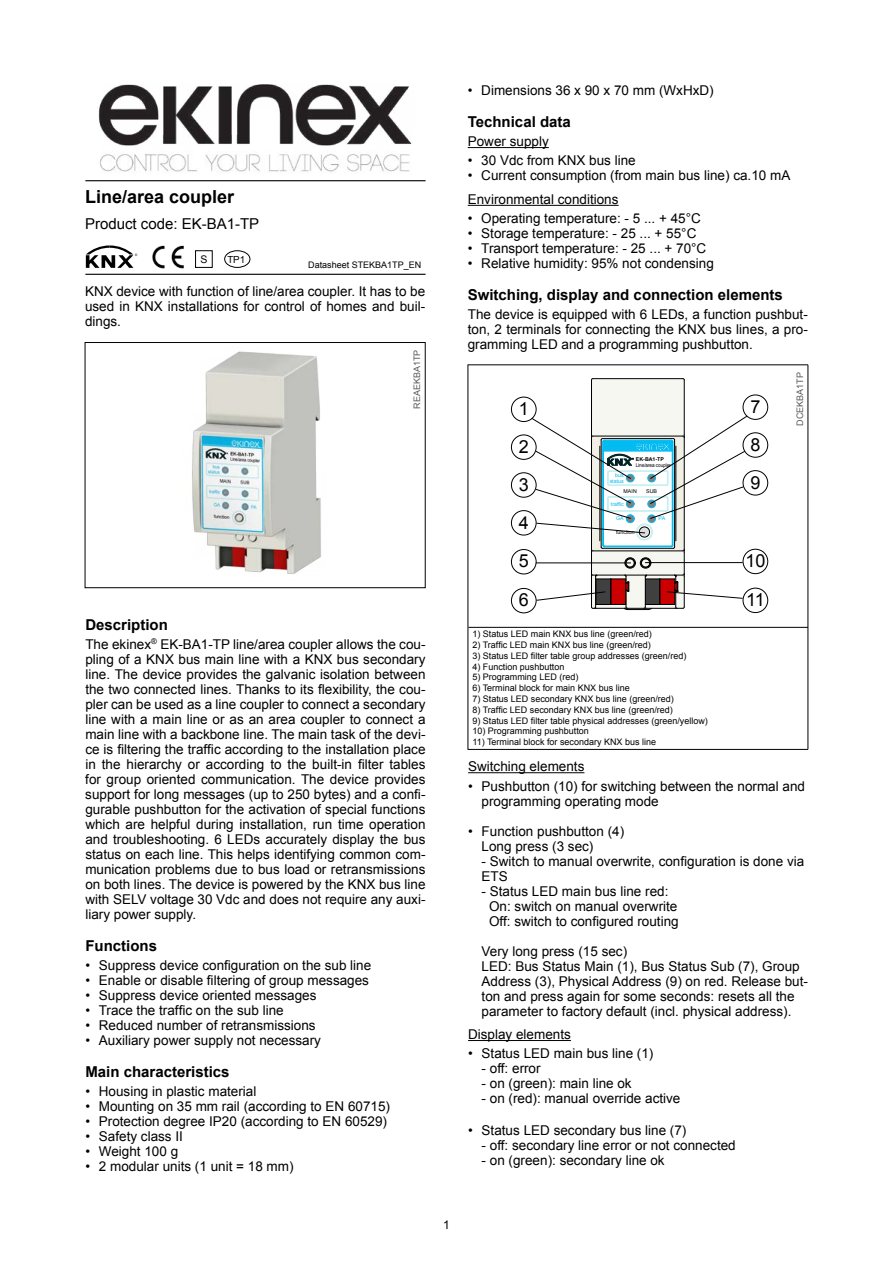
<style>
.page{position:relative;width:893px;height:1263px;background:#fff}
.page>*{position:absolute;margin:0;border:0;box-sizing:border-box;transform-origin:0 0}
.t1{font:700 18px "Arial";color:#000}
.t2{font:18px/38.4px "Arial";color:#000;text-align:justify}
.t3{font:700 15px "Arial";color:#000}
.t4{font:15px "Arial";color:#000}
.t5{font:13.5px/15px "Arial";color:#000}
.t6{font:12px "Arial";color:#000}
.t7{font:10.5px "Arial";color:#000}
.t8{font:9.75px "Arial";color:#000}
.t9{font:9px "Arial";color:#000}
.t10{font:9px "Arial";color:#58595b}
.t11{font:5.25px/6px "Arial";color:#02bbf1;text-align:right}
.t12{font:5.25px "Arial";letter-spacing:-.01em;color:#000;scale:.9 1}
.t13{font:5.25px "Arial";letter-spacing:-.01em;color:#000}
.t14{font:700 5.25px "Arial";letter-spacing:-.005em;color:#000}
</style>
<div class="page">
<hr style="left:468px;top:147px;width:81px;height:1px;background:#000">
<hr style="left:468px;top:205px;width:151px;height:1px;background:#000">
<img style="left:85px;top:84px;width:338px;height:98px">
<img style="left:192px;top:351px;width:129px;height:223px">
<div style="left:85px;top:342px;width:340px;height:246px;border:1px solid #000"></div>
<hr style="left:468px;top:772px;width:116px;height:1px;background:#000">
<hr style="left:468px;top:1040px;width:103px;height:1px;background:#000">
<hr style="left:85px;top:180px;width:341px;height:1px;background:#000">
<hr style="left:85px;top:274px;width:341px;height:1px;background:#000">
<hr style="left:468px;top:365px;width:1px;height:384px;background:#000">
<hr style="left:468px;top:749px;width:340px;height:1px;background:#000">
<hr style="left:808px;top:365px;width:1px;height:384px;background:#000">
<div style="left:511px;top:397px;width:25px;height:25px;border:1px solid #000;border-radius:50%"></div>
<div style="left:511px;top:435px;width:25px;height:25px;border:1px solid #000;border-radius:50%"></div>
<div style="left:511px;top:472px;width:25px;height:26px;border:1px solid #000;border-radius:50%"></div>
<div style="left:511px;top:510px;width:25px;height:25px;border:1px solid #000;border-radius:50%"></div>
<div style="left:511px;top:549px;width:25px;height:25px;border:1px solid #000;border-radius:50%"></div>
<div style="left:511px;top:588px;width:25px;height:25px;border:1px solid #000;border-radius:50%"></div>
<div style="left:743px;top:395px;width:25px;height:25px;border:1px solid #000;border-radius:50%"></div>
<div style="left:743px;top:432px;width:25px;height:26px;border:1px solid #000;border-radius:50%"></div>
<div style="left:743px;top:470px;width:25px;height:25px;border:1px solid #000;border-radius:50%"></div>
<div style="left:743px;top:549px;width:25px;height:25px;border:1px solid #000;border-radius:50%"></div>
<div style="left:743px;top:588px;width:25px;height:25px;border:1px solid #000;border-radius:50%"></div>
<svg style="left:531px;top:378px;width:217px;height:232px"></svg>
<hr style="left:468px;top:627px;width:340px;height:1px;background:#000">
<hr style="left:468px;top:365px;width:340px;height:1px;background:#000">
<svg style="left:86px;top:245px;width:51px;height:23px"></svg>
<img style="left:152px;top:245px;width:32px;height:24px">
<div style="left:224px;top:250px;width:26px;height:18px;border:1px solid #000;border-radius:50%"></div>
<div style="left:195px;top:250px;width:18px;height:18px;border:1px solid #000"></div>
<h1 class="t1" style="left:85px;top:185px;width:151px">Line/area coupler</h1>
<p class="t4" style="left:85px;top:214px;width:176px">Product code: EK-BA1-TP</p>
<p class="t7" style="left:200px;top:252px;width:9px">S</p>
<p class="t8" style="left:227px;top:253px;width:19px">TP1</p>
<p class="t9" style="left:308px;top:259px;width:115px">Datasheet STEKBA1TP_EN</p>
<p class="t5" style="left:85px;top:284px;width:342px;text-align:justify">KNX device with function of line/area coupler. It has to be used in KNX installations for control of homes and buil&shy;dings.</p>
<p class="t10" style="left:411px;top:409px;width:61px;rotate:-90deg">REAEKBA1TP</p>
<p class="t3" style="left:85px;top:614px;width:84px">Description</p>
<p class="t5" style="left:85px;top:637px;width:342px;text-align:justify">The ekinex<sup>®</sup> EK-BA1-TP line/area coupler allows the cou&shy;pling of a KNX bus main line with a KNX bus secondary line. The device provides the galvanic isolation between the two connected lines. Thanks to its flexibility, the cou&shy;pler can be used as a line coupler to connect a secondary line with a main line or as an area coupler to connect a main line with a backbone line. The main task of the devi&shy;ce is filtering the traffic according to the installation place in the hierarchy or according to the built-in filter tables for group oriented communication. The device provides support for long messages (up to 250 bytes) and a confi&shy;gurable pushbutton for the activation of special functions which are helpful during installation, run time operation and troubleshooting. 6 LEDs accurately display the bus status on each line. This helps identifying common com&shy;munication problems due to bus load or retransmissions on both lines. The device is powered by the KNX bus line with SELV voltage 30 Vdc and does not require any auxi&shy;liary power supply.</p>
<p class="t3" style="left:85px;top:936px;width:73px">Functions</p>
<p class="t5" style="left:85px;top:958px;width:287px">• Suppress device configuration on the sub line</p>
<p class="t5" style="left:85px;top:973px;width:285px">• Enable or disable filtering of group messages</p>
<p class="t5" style="left:85px;top:988px;width:233px">• Suppress device oriented messages</p>
<p class="t5" style="left:85px;top:1003px;width:200px">• Trace the traffic on the sub line</p>
<p class="t5" style="left:85px;top:1018px;width:232px">• Reduced number of retransmissions</p>
<p class="t5" style="left:85px;top:1033px;width:237px">• Auxiliary power supply not necessary</p>
<p class="t3" style="left:85px;top:1062px;width:146px">Main characteristics</p>
<p class="t5" style="left:85px;top:1084px;width:173px">• Housing in plastic material</p>
<p class="t5" style="left:85px;top:1099px;width:306px">• Mounting on 35 mm rail (according to EN 60715)</p>
<p class="t5" style="left:85px;top:1114px;width:303px">• Protection degree IP20 (according to EN 60529)</p>
<p class="t5" style="left:85px;top:1129px;width:99px">• Safety class II</p>
<p class="t5" style="left:85px;top:1144px;width:94px">• Weight 100 g</p>
<p class="t5" style="left:85px;top:1159px;width:210px">• 2 modular units (1 unit = 18 mm)</p>
<p class="t6" style="left:443px;top:1217px;width:8px">1</p>
<p class="t5" style="left:468px;top:83px;width:248px">• Dimensions 36 x 90 x 70 mm (WxHxD)</p>
<p class="t3" style="left:468px;top:112px;width:105px">Technical data</p>
<p class="t5" style="left:468px;top:134px;width:83px">Power supply</p>
<p class="t5" style="left:468px;top:153px;width:170px">• 30 Vdc from KNX bus line</p>
<p class="t5" style="left:468px;top:164px;width:324px;line-height:23.5px">• Current consumption (from main bus line) ca.10 mA<br>Environmental conditions</p>
<p class="t5" style="left:468px;top:211px;width:235px">• Operating temperature: - 5 ... + 45°C</p>
<p class="t5" style="left:468px;top:226px;width:230px">• Storage temperature: - 25 ... + 55°C</p>
<p class="t5" style="left:468px;top:241px;width:240px">• Transport temperature: - 25 ... + 70°C</p>
<p class="t5" style="left:468px;top:256px;width:248px">• Relative humidity: 95% not condensing</p>
<p class="t3" style="left:468px;top:285px;width:317px">Switching, display and connection elements</p>
<p class="t5" style="left:468px;top:307px;width:342px;text-align:justify">The device is equipped with 6 LEDs, a function pushbut&shy;ton, 2 terminals for connecting the KNX bus lines, a pro&shy;gramming LED and a programming pushbutton.</p>
<h1 class="t2" style="left:519px;top:390px;width:12px">1</h1>
<h1 class="t2" style="left:519px;top:427px;width:12px">2<br>3<br>4<br>5<br>6</h1>
<p class="t14" style="left:636px;top:455px;width:30px">EK-BA1-TP</p>
<p class="t13" style="left:624px;top:487px;width:15px">MAIN</p>
<p class="t13" style="left:646px;top:487px;width:12px">SUB</p>
<p class="t12" style="left:636px;top:461px;width:40px">Line/area coupler</p>
<p class="t11" style="left:610px;top:472px;width:16px">bus status</p>
<p class="t11" style="left:611px;top:501px;width:14px">traffic</p>
<p class="t11" style="left:616px;top:516px;width:9px">GA</p>
<p class="t13" style="left:616px;top:528px;width:20px">function</p>
<p class="t11" style="left:659px;top:516px;width:8px">PA</p>
<p class="t9" style="left:472px;top:628px;width:181px">1) Status LED main KNX bus line (green/red)</p>
<p class="t9" style="left:472px;top:639px;width:180px">2) Traffic LED main KNX bus line (green/red)</p>
<p class="t9" style="left:472px;top:650px;width:216px">3) Status LED filter table group addresses (green/red)</p>
<p class="t9" style="left:472px;top:661px;width:94px">4) Function pushbutton</p>
<p class="t9" style="left:472px;top:671px;width:108px">5) Programming LED (red)</p>
<p class="t9" style="left:472px;top:682px;width:159px">6) Terminal block for main KNX bus line</p>
<p class="t9" style="left:472px;top:693px;width:203px">7) Status LED secondary KNX bus line (green/red)</p>
<p class="t9" style="left:472px;top:704px;width:202px">8) Traffic LED secondary KNX bus line (green/red)</p>
<p class="t9" style="left:472px;top:715px;width:237px">9) Status LED filter table physical addresses (green/yellow)</p>
<p class="t9" style="left:472px;top:725px;width:118px">10) Programming pushbutton</p>
<p class="t9" style="left:472px;top:736px;width:185px">11) Terminal block for secondary KNX bus line</p>
<h1 class="t2" style="left:750px;top:388px;width:12px;line-height:37.8px">7<br>8<br>9</h1>
<h1 class="t2" style="left:745px;top:542px;width:22px;line-height:38.8px">10<br>11</h1>
<p class="t10" style="left:794px;top:426px;width:55px;rotate:-90deg">DCEKBA1TP</p>
<p class="t5" style="left:468px;top:759px;width:118px">Switching elements</p>
<p class="t5" style="left:482px;top:778px;width:325px;text-indent:-14px">• Pushbutton (10) for switching between the normal and programming operating mode</p>
<p class="t5" style="left:482px;top:823px;width:144px;text-indent:-14px">• Function pushbutton (4)<br>Long press (3 sec)</p>
<p class="t5" style="left:482px;top:853px;width:324px">- Switch to manual overwrite, configuration is done via<br>ETS</p>
<p class="t5" style="left:489px;top:883px;width:191px;text-indent:-8px">- Status LED main bus line red:<br>On: switch on manual overwrite<br>Off: switch to configured routing</p>
<p class="t5" style="left:482px;top:943px;width:328px">Very long press (15 sec)<br>LED: Bus Status Main (1), Bus Status Sub (7), Group Address (3), Physical Address (9) on red. Release but&shy;ton and press again for some seconds: resets all the parameter to factory default (incl. physical address).</p>
<p class="t5" style="left:468px;top:1027px;width:104px">Display elements</p>
<p class="t5" style="left:468px;top:1046px;width:187px">• Status LED main bus line (1)</p>
<p class="t5" style="left:482px;top:1061px;width:61px">- off: error</p>
<p class="t5" style="left:482px;top:1076px;width:152px">- on (green): main line ok</p>
<p class="t5" style="left:482px;top:1091px;width:200px">- on (red): manual override active</p>
<p class="t5" style="left:468px;top:1123px;width:220px">• Status LED secondary bus line (7)</p>
<p class="t5" style="left:482px;top:1138px;width:256px">- off: secondary line error or not connected</p>
<p class="t5" style="left:482px;top:1153px;width:185px">- on (green): secondary line ok</p>
</div>
